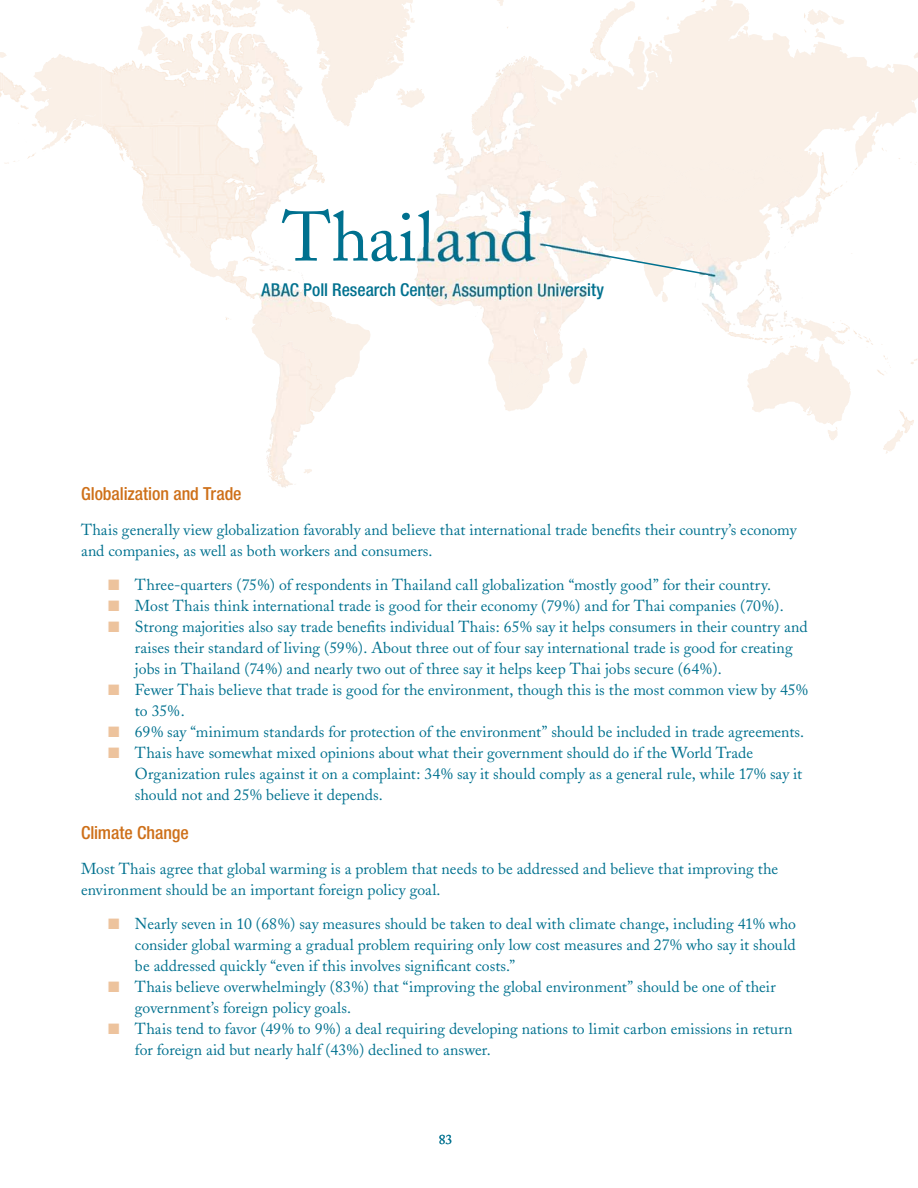
<style>
.page{position:relative;width:918px;height:1188px;background:#fff}
.page>*{position:absolute;margin:0;border:0;box-sizing:border-box;transform-origin:0 0}
.t1{font:69.45px "Adobe Caslon";color:#00718f}
.t2{font:500 condensed 18px "Helvetica Neue";color:#ce7019}
.t3{font:500 condensed 17.7px "Helvetica Neue";color:#00718f}
.t4{font:15.75px/21px "Adobe Caslon";color:#00718f}
.t5{font:13.5px "Adobe Caslon";color:#00718f}
.s1{color:#edc39d}
</style>
<div class="page">
<svg style="left:529px;top:0;width:389px;height:202px;fill:#faf0e7"></svg>
<svg style="left:495px;top:343px;width:68px;height:68px"></svg>
<svg style="left:252px;top:304px;width:118px;height:104px"></svg>
<svg style="left:30px;top:54px;width:69px;height:96px"></svg>
<svg style="left:883px;top:433px;width:20px;height:21px"></svg>
<svg style="left:747px;top:318px;width:103px;height:122px"></svg>
<svg style="left:497px;top:0;width:7px;height:6px"></svg>
<svg style="left:743px;top:26px;width:5px;height:5px"></svg>
<svg style="left:807px;top:9px;width:37px;height:38px"></svg>
<svg style="left:887px;top:64px;width:4px;height:4px"></svg>
<svg style="left:914px;top:52px;width:4px;height:6px"></svg>
<svg style="left:0;top:52px;width:7px;height:6px"></svg>
<svg style="left:596px;top:1px;width:39px;height:35px"></svg>
<svg style="left:608px;top:61px;width:6px;height:6px"></svg>
<svg style="left:472px;top:56px;width:66px;height:80px"></svg>
<svg style="left:569px;top:348px;width:18px;height:36px"></svg>
<svg style="left:138px;top:26px;width:27px;height:30px"></svg>
<svg style="left:145px;top:0;width:20px;height:14px"></svg>
<svg style="left:224px;top:0;width:201px;height:126px"></svg>
<svg style="left:304px;top:469px;width:8px;height:5px"></svg>
<svg style="left:144px;top:200px;width:94px;height:80px"></svg>
<svg style="left:540px;top:147px;width:282px;height:155px"></svg>
<img style="left:224px;top:236px;width:31px;height:84px">
<img style="left:153px;top:54px;width:51px;height:190px">
<img style="left:266px;top:454px;width:19px;height:33px">
<svg style="left:699px;top:0;width:6px;height:2px"></svg>
<img style="left:387px;top:28px;width:21px;height:33px">
<img style="left:590px;top:36px;width:72px;height:22px">
<img style="left:804px;top:13px;width:9px;height:42px">
<img style="left:99px;top:62px;width:35px;height:104px">
<img style="left:306px;top:62px;width:43px;height:121px">
<img style="left:459px;top:208px;width:92px;height:168px">
<img style="left:582px;top:58px;width:24px;height:16px">
<img style="left:414px;top:145px;width:45px;height:161px">
<div style="left:612px;top:189px;width:51px;height:66px;background:#faf0e7"></div>
<img style="left:820px;top:129px;width:97px;height:37px">
<img style="left:132px;top:166px;width:21px;height:44px">
<img style="left:561px;top:186px;width:51px;height:159px">
<img style="left:702px;top:299px;width:91px;height:28px">
<img style="left:816px;top:166px;width:42px;height:36px">
<img style="left:306px;top:295px;width:30px;height:129px">
<img style="left:772px;top:338px;width:145px;height:38px">
<img style="left:836px;top:382px;width:78px;height:51px">
<h1 class="t1" style="left:282px;top:209px;width:254px">Thailand</h1>
<p class="t3" style="left:261px;top:283px;width:344px">ABAC Poll Research Center, Assumption University</p>
<p class="t2" style="left:81px;top:487px;width:162px">Globalization and Trade</p>
<p class="t4" style="left:81px;top:521px;width:717px">Thais generally view globalization favorably and believe that international trade benefits their country’s economy and companies, as well as both workers and consumers.</p>
<p class="t4" style="left:108px;top:576px;width:665px"><span class="s1">■</span> Three-quarters (75%) of respondents in Thailand call globalization “mostly good” for their country.</p>
<p class="t4" style="left:108px;top:597px;width:677px"><span class="s1">■</span> Most Thais think international trade is good for their economy (79%) and for Thai companies (70%).</p>
<p class="t4" style="left:135px;top:618px;width:674px;text-indent:-27px"><span class="s1">■</span> Strong majorities also say trade benefits individual Thais: 65% say it helps consumers in their country and raises their standard of living (59%). About three out of four say international trade is good for creating jobs in Thailand (74%) and nearly two out of three say it helps keep Thai jobs secure (64%).</p>
<p class="t4" style="left:135px;top:681px;width:674px;text-indent:-27px"><span class="s1">■</span> Fewer Thais believe that trade is good for the environment, though this is the most common view by 45% to 35%.</p>
<p class="t4" style="left:108px;top:723px;width:698px"><span class="s1">■</span> 69% say “minimum standards for protection of the environment” should be included in trade agreements.</p>
<p class="t4" style="left:135px;top:744px;width:669px;text-indent:-27px"><span class="s1">■</span> Thais have somewhat mixed opinions about what their government should do if the World Trade<br>Organization rules against it on a complaint: 34% say it should comply as a general rule, while 17% say it should not and 25% believe it depends.</p>
<p class="t2" style="left:81px;top:826px;width:109px">Climate Change</p>
<p class="t4" style="left:81px;top:860px;width:699px">Most Thais agree that global warming is a problem that needs to be addressed and believe that improving the environment should be an important foreign policy goal.</p>
<p class="t4" style="left:135px;top:915px;width:662px;text-align:justify;text-indent:-27px"><span class="s1">■</span> Nearly seven in 10 (68%) say measures should be taken to deal with climate change, including 41% who consider global warming a gradual problem requiring only low cost measures and 27% who say it should be addressed quickly “even if this involves significant costs.”</p>
<p class="t4" style="left:135px;top:978px;width:642px;text-indent:-27px"><span class="s1">■</span> Thais believe overwhelmingly (83%) that “improving the global environment” should be one of their government’s foreign policy goals.</p>
<p class="t4" style="left:135px;top:1020px;width:659px;text-indent:-27px"><span class="s1">■</span> Thais tend to favor (49% to 9%) a deal requiring developing nations to limit carbon emissions in return for foreign aid but nearly half (43%) declined to answer.</p>
<p class="t5" style="left:439px;top:1134px;width:15px">83</p>
</div>
